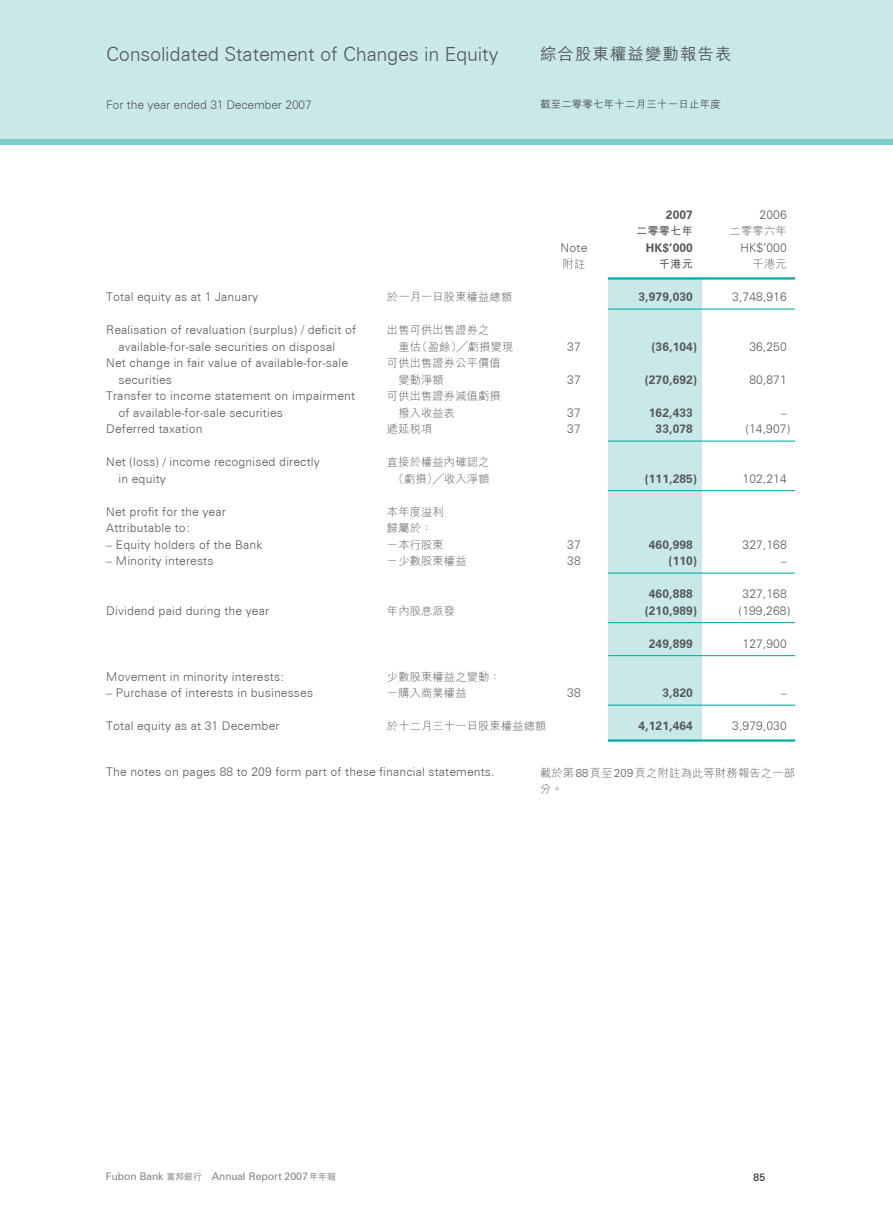
<style>
.page{position:relative;width:893px;height:1212px;background:#fff}
.page>*{position:absolute;margin:0;border:0;box-sizing:border-box;transform-origin:0 0}
.t1{font:300 19.5px "Zurich BT";letter-spacing:-.01em;color:#58595b}
.t2{font:16.5px "M Hei HK Medium B5 pc H";letter-spacing:.06em;color:#58595b}
.t3{font:300 12px "Zurich BT";letter-spacing:.015em;color:#58595b}
.t4{font:700 12px "Zurich BT";letter-spacing:.015em;color:#58595b}
.t5{font:300 12px "Zurich BT";letter-spacing:-.01em;color:#58595b}
.t6{font:11.25px/16.5px "M Hei HK Light B5 pc H";letter-spacing:.015em;color:#58595b}
.t7{font:11.25px "M Hei HK Bold B5 pc H";letter-spacing:.015em;color:#58595b}
.t8{font:10.5px "Zurich BT";color:#808285}
.t9{font:10.5px "M Hei HK Medium B5 pc H";letter-spacing:.015em;color:#58595b}
.t10{font:10.5px "Zurich BT";color:#231f20}
.s1{font-family:"Zurich BT";font-weight:300}
.s2{font-family:"M Hei HK Medium B5 pc H";font-size:9px}
</style>
<div class="page">
<svg style="left:0;top:138px;width:893px;height:7px;background:#83d1d0"></svg>
<div style="left:0;top:0;width:893px;height:138px;background:#c9e9e8"></div>
<div style="left:608px;top:279px;width:94px;height:462px;background:#c9e9e8"></div>
<hr style="left:608px;top:277px;width:187px;height:3px;background:#00aaa6">
<hr style="left:608px;top:309px;width:187px;height:1px;background:#00aaa6">
<hr style="left:608px;top:441px;width:187px;height:1px;background:#00aaa6">
<hr style="left:608px;top:490px;width:187px;height:1px;background:#00aaa6">
<hr style="left:608px;top:573px;width:187px;height:1px;background:#00aaa6">
<hr style="left:608px;top:622px;width:187px;height:1px;background:#00aaa6">
<hr style="left:608px;top:655px;width:187px;height:1px;background:#00aaa6">
<hr style="left:608px;top:705px;width:187px;height:1px;background:#00aaa6">
<hr style="left:608px;top:739px;width:187px;height:3px;background:#00aaa6">
<h1 class="t1" style="left:106px;top:42px;width:394px">Consolidated Statement of Changes in Equity</h1>
<h2 class="t2" style="left:540px;top:48px;width:193px">綜合股東權益變動報告表</h2>
<p class="t5" style="left:106px;top:98px;width:207px">For the year ended 31 December 2007</p>
<p class="t9" style="left:540px;top:100px;width:182px">截至二零零七年十二月三十一日止年度</p>
<p class="t4" style="left:666px;top:208px;width:29px">2007</p>
<p class="t3" style="left:760px;top:208px;width:29px">2006</p>
<p class="t7" style="left:636px;top:226px;width:58px">二零零七年</p>
<p class="t6" style="left:730px;top:224px;width:58px">二零零六年</p>
<p class="t3" style="left:561px;top:241px;width:28px">Note</p>
<p class="t4" style="left:646px;top:241px;width:49px">HK$’000</p>
<p class="t3" style="left:740px;top:241px;width:48px">HK$’000</p>
<p class="t6" style="left:563px;top:257px;width:24px">附註</p>
<p class="t7" style="left:659px;top:259px;width:36px">千港元</p>
<p class="t6" style="left:753px;top:257px;width:36px">千港元</p>
<p class="t3" style="left:106px;top:290px;width:153px">Total equity as at 1 January</p>
<p class="t6" style="left:387px;top:290px;width:127px">於一月一日股東權益總額</p>
<p class="t4" style="left:638px;top:290px;width:56px">3,979,030</p>
<p class="t3" style="left:732px;top:290px;width:56px">3,748,916</p>
<p class="t3" style="left:106px;top:323px;width:251px">Realisation of revaluation (surplus) / deficit of</p>
<p class="t6" style="left:387px;top:323px;width:104px">出售可供出售證券之</p>
<p class="t3" style="left:118px;top:339px;width:218px">available-for-sale securities on disposal</p>
<p class="t6" style="left:387px;top:340px;width:128px">　重估（盈餘）╱虧損變現</p>
<p class="t3" style="left:567px;top:339px;width:15px">37</p>
<p class="t4" style="left:651px;top:339px;width:47px">(36,104)</p>
<p class="t3" style="left:749px;top:339px;width:39px">36,250</p>
<p class="t3" style="left:106px;top:356px;width:243px">Net change in fair value of available-for-sale</p>
<p class="t6" style="left:387px;top:356px;width:115px">可供出售證券公平價值</p>
<p class="t3" style="left:118px;top:372px;width:55px">securities</p>
<p class="t6" style="left:387px;top:373px;width:58px">　變動淨額</p>
<p class="t3" style="left:567px;top:372px;width:15px">37</p>
<p class="t4" style="left:645px;top:372px;width:54px">(270,692)</p>
<p class="t3" style="left:749px;top:372px;width:39px">80,871</p>
<p class="t3" style="left:106px;top:389px;width:250px">Transfer to income statement on impairment</p>
<p class="t6" style="left:387px;top:389px;width:115px">可供出售證券減值虧損</p>
<p class="t3" style="left:118px;top:405px;width:166px">of available-for-sale securities</p>
<p class="t6" style="left:387px;top:406px;width:70px">　撥入收益表</p>
<p class="t3" style="left:567px;top:405px;width:15px">37</p>
<p class="t4" style="left:649px;top:405px;width:46px">162,433</p>
<p class="t3" style="left:781px;top:405px;width:7px">–</p>
<p class="t3" style="left:106px;top:422px;width:98px">Deferred taxation</p>
<p class="t6" style="left:387px;top:422px;width:47px">遞延稅項</p>
<p class="t3" style="left:567px;top:422px;width:15px">37</p>
<p class="t4" style="left:656px;top:422px;width:39px">33,078</p>
<p class="t3" style="left:746px;top:422px;width:46px">(14,907)</p>
<p class="t3" style="left:106px;top:455px;width:215px">Net (loss) / income recognised directly</p>
<p class="t6" style="left:387px;top:455px;width:104px">直接於權益內確認之</p>
<p class="t3" style="left:118px;top:471px;width:49px">in equity</p>
<p class="t6" style="left:393px;top:472px;width:98px">（虧損）╱收入淨額</p>
<p class="t4" style="left:645px;top:471px;width:54px">(111,285)</p>
<p class="t3" style="left:742px;top:471px;width:46px">102,214</p>
<p class="t3" style="left:106px;top:504px;width:121px">Net profit for the year</p>
<p class="t6" style="left:387px;top:505px;width:58px">本年度溢利</p>
<p class="t3" style="left:106px;top:521px;width:85px">Attributable to:</p>
<p class="t6" style="left:387px;top:521px;width:47px">歸屬於：</p>
<p class="t3" style="left:106px;top:537px;width:158px">– Equity holders of the Bank</p>
<p class="t6" style="left:387px;top:538px;width:58px">－本行股東</p>
<p class="t3" style="left:567px;top:537px;width:15px">37</p>
<p class="t4" style="left:649px;top:537px;width:46px">460,998</p>
<p class="t3" style="left:742px;top:537px;width:46px">327,168</p>
<p class="t3" style="left:106px;top:554px;width:109px">– Minority interests</p>
<p class="t6" style="left:387px;top:554px;width:81px">－少數股東權益</p>
<p class="t3" style="left:567px;top:554px;width:15px">38</p>
<p class="t4" style="left:669px;top:554px;width:30px">(110)</p>
<p class="t3" style="left:781px;top:554px;width:7px">–</p>
<p class="t4" style="left:649px;top:587px;width:46px">460,888</p>
<p class="t3" style="left:742px;top:587px;width:46px">327,168</p>
<p class="t3" style="left:106px;top:603px;width:164px">Dividend paid during the year</p>
<p class="t6" style="left:387px;top:604px;width:70px">年內股息派發</p>
<p class="t4" style="left:645px;top:603px;width:54px">(210,989)</p>
<p class="t3" style="left:739px;top:603px;width:53px">(199,268)</p>
<p class="t4" style="left:649px;top:636px;width:46px">249,899</p>
<p class="t3" style="left:742px;top:636px;width:46px">127,900</p>
<p class="t3" style="left:106px;top:669px;width:180px">Movement in minority interests:</p>
<p class="t6" style="left:387px;top:670px;width:115px">少數股東權益之變動：</p>
<p class="t3" style="left:106px;top:686px;width:208px">– Purchase of interests in businesses</p>
<p class="t6" style="left:387px;top:686px;width:81px">－購入商業權益</p>
<p class="t3" style="left:567px;top:686px;width:15px">38</p>
<p class="t4" style="left:662px;top:686px;width:32px">3,820</p>
<p class="t3" style="left:781px;top:686px;width:7px">–</p>
<p class="t3" style="left:106px;top:719px;width:175px">Total equity as at 31 December</p>
<p class="t6" style="left:387px;top:719px;width:161px">於十二月三十一日股東權益總額</p>
<p class="t4" style="left:638px;top:719px;width:56px">4,121,464</p>
<p class="t3" style="left:732px;top:719px;width:56px">3,979,030</p>
<p class="t3" style="left:106px;top:764px;width:390px">The notes on pages 88 to 209 form part of these financial statements.</p>
<p class="t6" style="left:540px;top:766px;width:257px">載於第<span class="s1">88</span>頁至<span class="s1">209</span>頁之附註為此等財務報告之一部分。</p>
<p class="t8" style="left:106px;top:1170px;width:232px">Fubon Bank <span class="s2">富邦銀行</span> Annual Report 2007<span class="s2">年年報</span></p>
<p class="t10" style="left:753px;top:1170px;width:13px">85</p>
</div>
